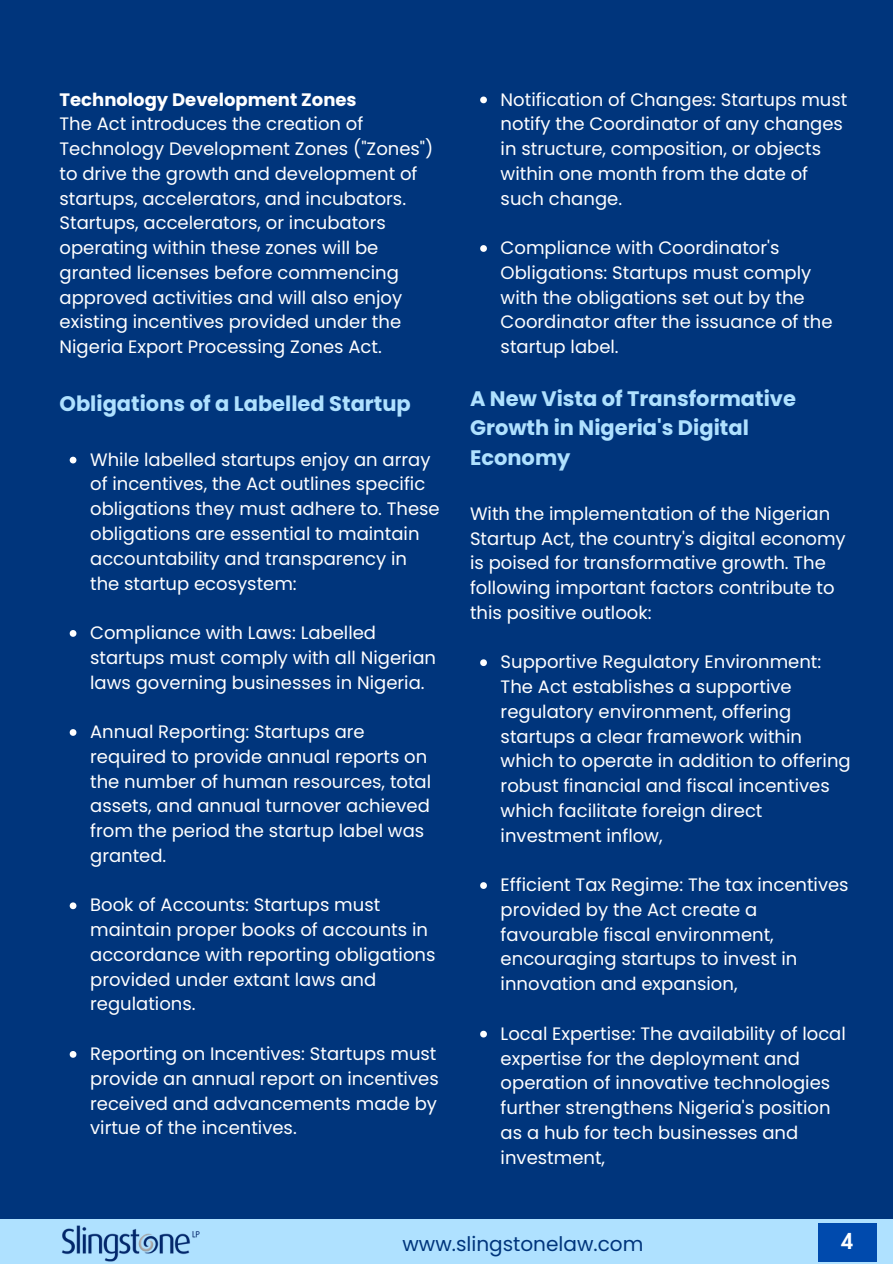
<style>
.page{position:relative;width:893px;height:1264px;background:#fff}
.page>*{position:absolute;margin:0;border:0;box-sizing:border-box;transform-origin:0 0}
.t1{font:700 21px/29.2px "Poppins";color:#afe1ff}
.t2{font:800 21px "Futura LT Pro";color:#fff}
.t3{font:20.1px "Poppins";color:#00357c}
.t4{font:18px/24.8px "Poppins";color:#fff}
.t5{font:700 18px "Poppins";color:#fff}
</style>
<div class="page">
<div style="left:0;top:0;width:892px;height:1232px;background:#00357c"></div>
<div style="left:0;top:1219px;width:892px;height:44px;background:#afe1ff"></div>
<img style="left:61px;top:1225px;width:139px;height:37px">
<div style="left:818px;top:1223px;width:58px;height:38px;background:#004aad"></div>
<svg style="left:70px;top:456px;width:6px;height:7px"></svg>
<svg style="left:70px;top:630px;width:6px;height:6px"></svg>
<svg style="left:70px;top:729px;width:6px;height:6px"></svg>
<svg style="left:70px;top:902px;width:6px;height:7px"></svg>
<svg style="left:70px;top:1051px;width:6px;height:6px"></svg>
<svg style="left:480px;top:96px;width:7px;height:7px"></svg>
<svg style="left:480px;top:245px;width:7px;height:7px"></svg>
<svg style="left:480px;top:659px;width:7px;height:7px"></svg>
<svg style="left:480px;top:882px;width:7px;height:6px"></svg>
<svg style="left:480px;top:1030px;width:7px;height:7px"></svg>
<p class="t5" style="left:60px;top:87px;width:298px">Technology Development Zones</p>
<p class="t4" style="left:60px;top:112px;width:375px">The Act introduces the creation of Technology Development Zones ("Zones") to drive the growth and development of startups, accelerators, and incubators.<br>Startups, accelerators, or incubators operating within these zones will be granted licenses before commencing approved activities and will also enjoy existing incentives provided under the Nigeria Export Processing Zones Act.</p>
<p class="t1" style="left:60px;top:388px;width:353px">Obligations of a Labelled Startup</p>
<p class="t4" style="left:90px;top:447px;width:351px">While labelled startups enjoy an array of incentives, the Act outlines specific obligations they must adhere to. These obligations are essential to maintain accountability and transparency in the startup ecosystem:</p>
<p class="t4" style="left:90px;top:620px;width:347px">Compliance with Laws: Labelled startups must comply with all Nigerian laws governing businesses in Nigeria.</p>
<p class="t4" style="left:90px;top:719px;width:342px">Annual Reporting: Startups are required to provide annual reports on the number of human resources, total assets, and annual turnover achieved from the period the startup label was granted.</p>
<p class="t4" style="left:90px;top:892px;width:347px">Book of Accounts: Startups must maintain proper books of accounts in accordance with reporting obligations provided under extant laws and regulations.</p>
<p class="t4" style="left:90px;top:1041px;width:350px">Reporting on Incentives: Startups must provide an annual report on incentives received and advancements made by virtue of the incentives.</p>
<p class="t4" style="left:500px;top:87px;width:348px">Notification of Changes: Startups must notify the Coordinator of any changes in structure, composition, or objects within one month from the date of such change.</p>
<p class="t4" style="left:500px;top:235px;width:333px">Compliance with Coordinator's<br>Obligations: Startups must comply with the obligations set out by the<br>Coordinator after the issuance of the startup label.</p>
<p class="t1" style="left:470px;top:384px;width:327px">A New Vista of Transformative<br>Growth in Nigeria's Digital<br>Economy</p>
<p class="t4" style="left:470px;top:501px;width:377px">With the implementation of the Nigerian Startup Act, the country's digital economy is poised for transformative growth. The following important factors contribute to this positive outlook:</p>
<p class="t4" style="left:500px;top:649px;width:351px">Supportive Regulatory Environment:<br>The Act establishes a supportive regulatory environment, offering startups a clear framework within which to operate in addition to offering robust financial and fiscal incentives which facilitate foreign direct investment inflow,</p>
<p class="t4" style="left:500px;top:872px;width:349px">Efficient Tax Regime: The tax incentives provided by the Act create a favourable fiscal environment, encouraging startups to invest in innovation and expansion,</p>
<p class="t4" style="left:500px;top:1021px;width:347px">Local Expertise: The availability of local expertise for the deployment and operation of innovative technologies further strengthens Nigeria's position as a hub for tech businesses and investment,</p>
<p class="t3" style="left:402px;top:1229px;width:242px">www.slingstonelaw.com</p>
<p class="t2" style="left:841px;top:1231px;width:14px">4</p>
</div>
